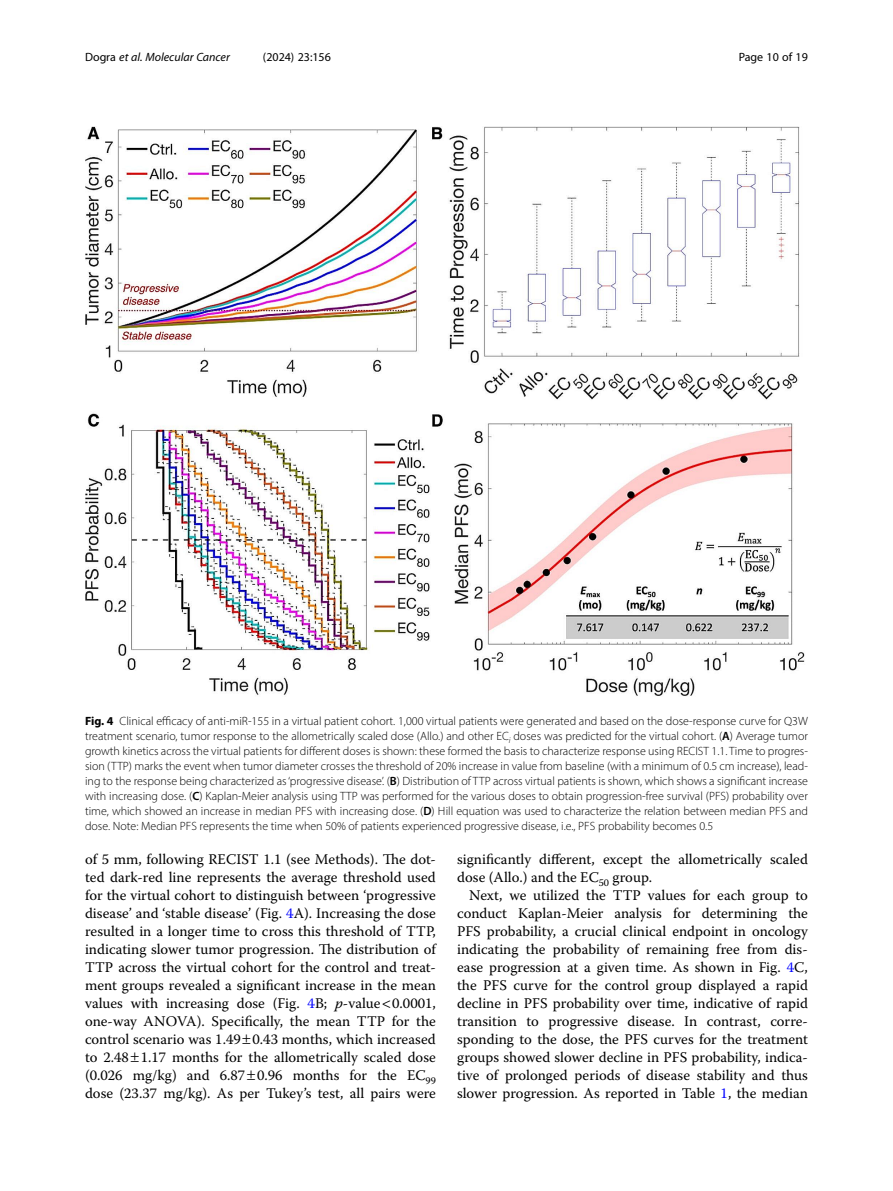
<style>
.page{position:relative;width:893px;height:1191px;background:#fff}
.page>*{position:absolute;margin:0;border:0;box-sizing:border-box;transform-origin:0 0}
.Body_Text_Indent{font:14.7px/18px "Warnock Pro";color:#000;text-align:justify}
.Figure_Caption{font:300 12px/15px "Myriad Pro";color:#000;text-align:justify}
.t1{font:italic 12px "Myriad Pro";color:#000}
.t2{font:12px "Myriad Pro";color:#000}
.s1{font-style:normal}
.s2{font-weight:700}
.s3{font-weight:600}
.s4{color:#00f}
.s5{font-style:italic}
</style>
<div class="page">
<img style="left:85px;top:126px;width:720px;height:570px">
<p class="t1" style="left:85px;top:50px;width:146px"><span class="s1">Dogra</span> et al. Molecular Cancer</p>
<p class="t2" style="left:263px;top:50px;width:70px">(2024) 23:156</p>
<p class="t2" style="left:739px;top:50px;width:71px">Page 10 of 19</p>
<p class="Figure_Caption" style="left:85px;top:713px;width:724px"><span class="s2">Fig. 4</span> Clinical efficacy of anti-miR-155 in a virtual patient cohort. 1,000 virtual patients were generated and based on the dose-response curve for Q3W treatment scenario, tumor response to the allometrically scaled dose (Allo.) and other EC<sub>i</sub> doses was predicted for the virtual cohort. (<span class="s3">A</span>) Average tumor growth kinetics across the virtual patients for different doses is shown: these formed the basis to characterize response using RECIST 1.1. Time to progres&shy;sion (TTP) marks the event when tumor diameter crosses the threshold of 20% increase in value from baseline (with a minimum of 0.5 cm increase), lead&shy;ing to the response being characterized as ‘progressive disease’. (<span class="s3">B</span>) Distribution of TTP across virtual patients is shown, which shows a significant increase with increasing dose. (<span class="s3">C</span>) Kaplan-Meier analysis using TTP was performed for the various doses to obtain progression-free survival (PFS) probability over time, which showed an increase in median PFS with increasing dose. (<span class="s3">D</span>) Hill equation was used to characterize the relation between median PFS and dose. Note: Median PFS represents the time when 50% of patients experienced progressive disease, i.e., PFS probability becomes 0.5</p>
<p class="Body_Text_Indent" style="left:85px;top:850px;width:352px">of 5 mm, following RECIST 1.1 (see Methods). The dot&shy;ted dark-red line represents the average threshold used for the virtual cohort to distinguish between ‘progressive disease’ and ‘stable disease’ (Fig. <span class="s4">4</span>A). Increasing the dose resulted in a longer time to cross this threshold of TTP, indicating slower tumor progression. The distribution of TTP across the virtual cohort for the control and treat&shy;ment groups revealed a significant increase in the mean values with increasing dose (Fig. <span class="s4">4</span>B; <span class="s5">p</span>-value 0.0001, one-way ANOVA). Specifically, the mean TTP for the control scenario was 1.49 0.43 months, which increased to 2.48 1.17 months for the allometrically scaled dose (0.026 mg/kg) and 6.87 0.96 months for the EC<sub>99 </sub>dose (23.37 mg/kg). As per Tukey’s test, all pairs were</p>
<p class="Body_Text_Indent" style="left:457px;top:850px;width:352px">significantly different, except the allometrically scaled dose (Allo.) and the EC<sub>50</sub> group.</p>
<p class="Body_Text_Indent" style="left:457px;top:886px;width:352px;text-indent:12px">Next, we utilized the TTP values for each group to conduct Kaplan-Meier analysis for determining the PFS probability, a crucial clinical endpoint in oncology indicating the probability of remaining free from dis&shy;ease progression at a given time. As shown in Fig. <span class="s4">4</span>C, the PFS curve for the control group displayed a rapid decline in PFS probability over time, indicative of rapid transition to progressive disease. In contrast, corre&shy;sponding to the dose, the PFS curves for the treatment groups showed slower decline in PFS probability, indica&shy;tive of prolonged periods of disease stability and thus slower progression. As reported in Table <span class="s4">1</span>, the median</p>
</div>
